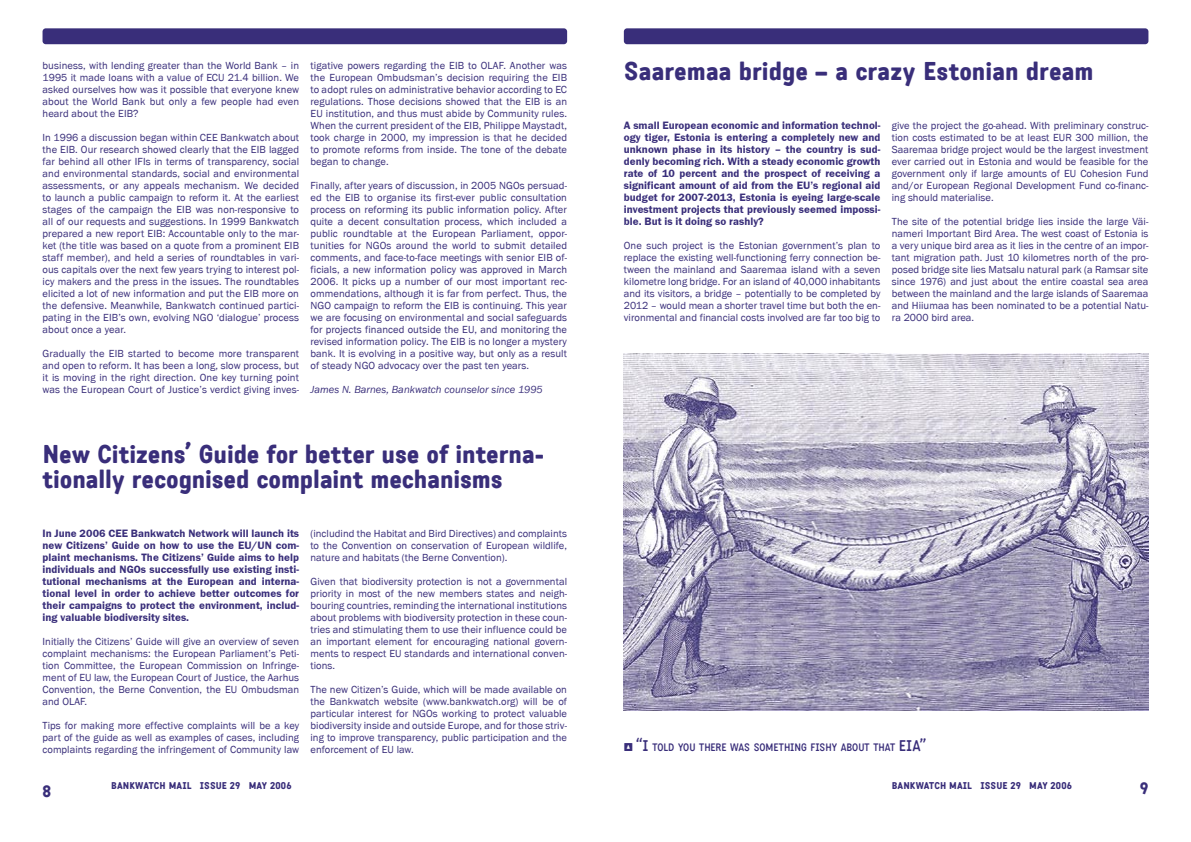
<style>
.page{position:relative;width:1191px;height:842px;background:#fff}
.page>*{position:absolute;margin:0;border:0;box-sizing:border-box;transform-origin:0 0}
.Headline_2{font:700 25px/25px "Katarine Bold CE";letter-spacing:-.005em;color:#392e7a}
.t1{font:700 16px "Katarine Bold CE";color:#392e7a}
.Text_Perex{font:600 11px/12px "Franklin Got Itc TEE";letter-spacing:.005em;color:#392e7a;text-align:justify}
.Text_Regular{font:10.6px/12px "Franklin Got Itc TEE";letter-spacing:.005em;color:#392e7a;text-align:justify}
.Text_Italic{font:italic 10.6px "Franklin Got Itc TEE";letter-spacing:.005em;color:#392e7a}
.Photo_Description{font:10.5px "Katarine Bold CE";letter-spacing:-.005em;color:#392e7a}
.t2{font:700 9.6px "Katarine Bold CE";letter-spacing:.01em;color:#392e7a}
.s1{font-family:"Katarine Expert";font-weight:700;font-size:11px}
.s2{font-size:15px}
</style>
<div class="page">
<div style="left:43px;top:28px;width:524px;height:16px;background:#392e7a"></div>
<div style="left:624px;top:28px;width:524px;height:16px;background:#392e7a"></div>
<img style="left:624px;top:354px;width:524px;height:357px">
<p class="Text_Regular" style="left:43px;top:59px;width:258px">business, with lending greater than the World Bank – in 1995 it made loans with a value of ECU 21.4 billion. We asked ourselves how was it possible that everyone knew about the World Bank but only a few people had even heard about the EIB?</p>
<p class="Text_Regular" style="left:43px;top:131px;width:258px">In 1996 a discussion began within CEE Bankwatch about the EIB. Our research showed clearly that the EIB lagged far behind all other IFIs in terms of transparency, social and environmental standards, social and environmental assessments, or any appeals mechanism. We decided to launch a public campaign to reform it. At the earliest stages of the campaign the EIB was non-responsive to all of our requests and suggestions. In 1999 Bankwatch prepared a new report EIB: Accountable only to the mar&shy;ket (the title was based on a quote from a prominent EIB staff member), and held a series of roundtables in vari&shy;ous capitals over the next few years trying to interest pol&shy;icy makers and the press in the issues. The roundtables elicited a lot of new information and put the EIB more on the defensive. Meanwhile, Bankwatch continued partici&shy;pating in the EIB’s own, evolving NGO ‘dialogue’ process about once a year.</p>
<p class="Text_Regular" style="left:43px;top:347px;width:258px">Gradually the EIB started to become more transparent and open to reform. It has been a long, slow process, but it is moving in the right direction. One key turning point was the European Court of Justice’s verdict giving inves-</p>
<p class="Text_Regular" style="left:310px;top:59px;width:258px">tigative powers regarding the EIB to OLAF. Another was the European Ombudsman’s decision requiring the EIB to adopt rules on administrative behavior according to EC regulations. Those decisions showed that the EIB is an EU institution, and thus must abide by Community rules.<br>When the current president of the EIB, Philippe Maystadt, took charge in 2000, my impression is that he decided to promote reforms from inside. The tone of the debate began to change.</p>
<p class="Text_Regular" style="left:310px;top:179px;width:258px">Finally, after years of discussion, in 2005 NGOs persuad&shy;ed the EIB to organise its first-ever public consultation process on reforming its public information policy. After quite a decent consultation process, which included a public roundtable at the European Parliament, oppor&shy;tunities for NGOs around the world to submit detailed comments, and face-to-face meetings with senior EIB of&shy;ficials, a new information policy was approved in March 2006. It picks up a number of our most important rec&shy;ommendations, although it is far from perfect. Thus, the NGO campaign to reform the EIB is continuing. This year we are focusing on environmental and social safeguards for projects financed outside the EU, and monitoring the revised information policy. The EIB is no longer a mystery bank. It is evolving in a positive way, but only as a result of steady NGO advocacy over the past ten years.</p>
<p class="Text_Italic" style="left:310px;top:383px;width:234px">James N. Barnes, Bankwatch counselor since 1995</p>
<p class="Headline_2" style="left:43px;top:441px;width:503px">New Citizens’ Guide for better use of interna&shy;tionally recognised complaint mechanisms</p>
<p class="Text_Perex" style="left:43px;top:527px;width:258px">In June 2006 CEE Bankwatch Network will launch its new Citizens’ Guide on how to use the EU/UN com&shy;plaint mechanisms. The Citizens’ Guide aims to help individuals and NGOs successfully use existing insti&shy;tutional mechanisms at the European and interna&shy;tional level in order to achieve better outcomes for their campaigns to protect the environment, includ&shy;ing valuable biodiversity sites.</p>
<p class="Text_Regular" style="left:43px;top:635px;width:258px">Initially the Citizens’ Guide will give an overview of seven complaint mechanisms: the European Parliament’s Peti&shy;tion Committee, the European Commission on Infringe&shy;ment of EU law, the European Court of Justice, the Aarhus Convention, the Berne Convention, the EU Ombudsman and OLAF.</p>
<p class="Text_Regular" style="left:43px;top:719px;width:258px">Tips for making more effective complaints will be a key part of the guide as well as examples of cases, including complaints regarding the infringement of Community law</p>
<p class="Text_Regular" style="left:310px;top:527px;width:258px">(includind the Habitat and Bird Directives) and complaints to the Convention on conservation of European wildlife, nature and habitats (the Berne Convention).</p>
<p class="Text_Regular" style="left:310px;top:575px;width:258px">Given that biodiversity protection is not a governmental priority in most of the new members states and neigh&shy;bouring countries, reminding the international institutions about problems with biodiversity protection in these coun&shy;tries and stimulating them to use their influence could be an important element for encouraging national govern&shy;ments to respect EU standards and international conven&shy;tions.</p>
<p class="Text_Regular" style="left:310px;top:683px;width:258px">The new Citizen’s Guide, which will be made available on the Bankwatch website (www.bankwatch.org) will be of particular interest for NGOs working to protect valuable biodiversity inside and outside Europe, and for those striv&shy;ing to improve transparency, public participation and the enforcement of EU law.</p>
<p class="Headline_2" style="left:624px;top:58px;width:471px">Saaremaa bridge – a crazy Estonian dream</p>
<p class="Text_Perex" style="left:624px;top:119px;width:258px">A small European economic and information technol&shy;ogy tiger, Estonia is entering a completely new and unknown phase in its history – the country is sud&shy;denly becoming rich. With a steady economic growth rate of 10 percent and the prospect of receiving a significant amount of aid from the EU’s regional aid budget for 2007-2013, Estonia is eyeing large-scale investment projects that previously seemed impossi&shy;ble. But is it doing so rashly?</p>
<p class="Text_Regular" style="left:624px;top:239px;width:258px">One such project is the Estonian government’s plan to replace the existing well-functioning ferry connection be&shy;tween the mainland and Saaremaa island with a seven kilometre long bridge. For an island of 40,000 inhabitants and its visitors, a bridge – potentially to be completed by 2012 – would mean a shorter travel time but both the en&shy;vironmental and financial costs involved are far too big to</p>
<p class="Text_Regular" style="left:891px;top:119px;width:258px">give the project the go-ahead. With preliminary construc&shy;tion costs estimated to be at least EUR 300 million, the Saaremaa bridge project would be the largest investment ever carried out in Estonia and would be feasible for the government only if large amounts of EU Cohesion Fund and/or European Regional Development Fund co-financ&shy;ing should materialise.</p>
<p class="Text_Regular" style="left:891px;top:215px;width:258px">The site of the potential bridge lies inside the large Väi&shy;nameri Important Bird Area. The west coast of Estonia is a very unique bird area as it lies in the centre of an impor&shy;tant migration path. Just 10 kilometres north of the pro&shy;posed bridge site lies Matsalu natural park (a Ramsar site since 1976) and just about the entire coastal sea area between the mainland and the large islands of Saaremaa and Hiiumaa has been nominated to be a potential Natu&shy;ra 2000 bird area.</p>
<p class="Photo_Description" style="left:624px;top:741px;width:304px"><span class="s1">p</span> <span class="s2">“I</span> TOLD YOU THERE WAS SOMETHING FISHY ABOUT THAT <span class="s2">EIA”</span></p>
<p class="t2" style="left:111px;top:779px;width:182px">BANKWATCH MAIL ISSUE 29 MAY 2006</p>
<p class="t2" style="left:891px;top:779px;width:182px">BANKWATCH MAIL ISSUE 29 MAY 2006</p>
<h2 class="t1" style="left:43px;top:781px;width:10px">8</h2>
<h2 class="t1" style="left:1139px;top:778px;width:10px">9</h2>
</div>
